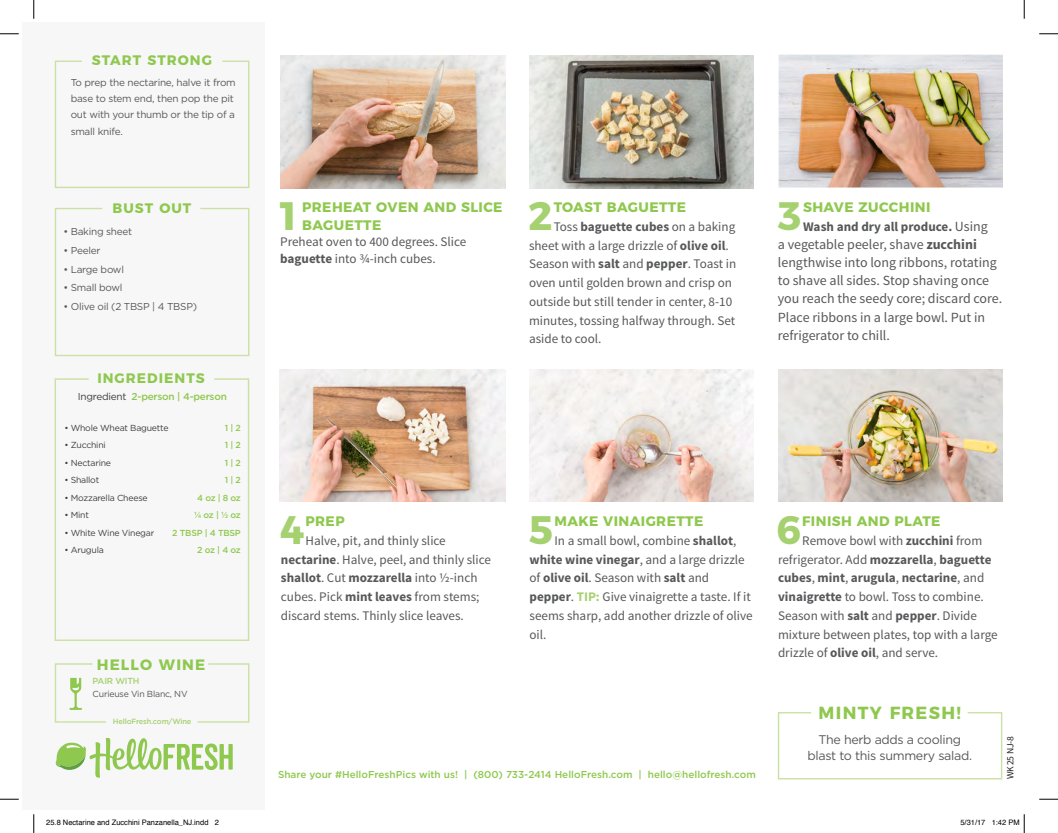
<style>
.page{position:relative;width:1058px;height:833px;background:#fff}
.page>*{position:absolute;margin:0;border:0;box-sizing:border-box;transform-origin:0 0}
.t1{font:700 39.62px "Montserrat";color:#a6d170}
.t2{font:700 17.5px "Montserrat";letter-spacing:.075em;color:#8fc84e}
.t3{font:700 15px "Montserrat";letter-spacing:.075em;color:#8fc84e}
.t4{font:14px/18.1px "Source Sans Pro";color:#57585a}
.t5{font:700 13.75px/18.1px "Montserrat";letter-spacing:.03em;color:#8fc84e}
.t6{font:700 13.75px "Montserrat";letter-spacing:.075em;color:#8fc84e}
.t7{font:13.12px/18.8px "Source Sans Pro";color:#57585a}
.t8{font:700 13.12px "Source Sans Pro";color:#57585a}
.t9{font:12.5px/16.8px "Gotham";letter-spacing:-.025em;color:#57585a;text-align:center}
.t10{font:10px/16.2px "Gotham";letter-spacing:-.025em;color:#57585a}
.t11{font:500 10px "Gotham";color:#8fc84e}
.t12{font:500 10px "Gotham";letter-spacing:-.025em;color:#8fc84e}
.t13{font:9.62px "Source Sans Pro";color:#231f20}
.t14{font:8.75px "Gotham";letter-spacing:-.025em;color:#3e3e3f}
.t15{font:500 8.75px/17.5px "Gotham";letter-spacing:-.035em;color:#8fc84e;text-align:right}
.t16{font:8.75px "Gotham";letter-spacing:-.025em;color:#57585a}
.t17{font:500 8.75px "Gotham";letter-spacing:-.025em;color:#a6d170}
.t18{font:7.5px "Helvetica";color:#000}
.t19{font:500 7.5px "Gotham";letter-spacing:-.025em;color:#a6d170}
.s1{font-weight:400;color:#3e3e3f}
.s2{font-weight:700}
.s3{font-weight:400;font-size:14px}
.s4{font-weight:700;color:#a6d170}
</style>
<div class="page">
<div style="left:23px;top:23px;width:242px;height:787px;background:#f7f7f8"></div>
<img style="left:281px;top:55px;width:224px;height:133px">
<img style="left:529px;top:55px;width:225px;height:133px">
<img style="left:529px;top:369px;width:224px;height:133px">
<img style="left:280px;top:369px;width:225px;height:133px">
<img style="left:778px;top:55px;width:224px;height:132px">
<img style="left:778px;top:369px;width:224px;height:133px">
<svg style="left:54px;top:207px;width:196px;height:150px"></svg>
<svg style="left:54px;top:378px;width:196px;height:263px"></svg>
<svg style="left:54px;top:60px;width:196px;height:128px"></svg>
<svg style="left:54px;top:663px;width:53px;height:60px"></svg>
<svg style="left:197px;top:663px;width:53px;height:60px"></svg>
<svg style="left:56px;top:738px;width:177px;height:39px"></svg>
<svg style="left:777px;top:712px;width:226px;height:68px"></svg>
<svg style="left:0;top:33px;width:19px;height:2px"></svg>
<svg style="left:1039px;top:33px;width:19px;height:2px"></svg>
<svg style="left:0;top:798px;width:19px;height:2px"></svg>
<svg style="left:1039px;top:798px;width:19px;height:2px"></svg>
<svg style="left:33px;top:0;width:2px;height:19px"></svg>
<svg style="left:33px;top:814px;width:2px;height:19px"></svg>
<svg style="left:1023px;top:0;width:2px;height:19px"></svg>
<svg style="left:1023px;top:814px;width:2px;height:19px"></svg>
<p class="t6" style="left:92px;top:49px;width:122px">START STRONG</p>
<p class="t10" style="left:71px;top:74px;width:166px">To prep the nectarine, halve it from base to stem end, then pop the pit out with your thumb or the tip of a small knife.</p>
<p class="t5" style="left:112px;top:198px;width:80px">BUST OUT</p>
<p class="t10" style="left:63px;top:223px;width:70px">• Baking sheet</p>
<p class="t10" style="left:63px;top:242px;width:39px">• Peeler</p>
<p class="t10" style="left:63px;top:261px;width:62px">• Large bowl</p>
<p class="t10" style="left:63px;top:279px;width:61px">• Small bowl</p>
<p class="t10" style="left:63px;top:298px;width:135px">• Olive oil (2 TBSP | 4 TBSP)</p>
<p class="t6" style="left:97px;top:366px;width:109px">INGREDIENTS</p>
<p class="t12" style="left:78px;top:390px;width:151px"><span class="s1">Ingredient</span> 2-person | 4-person</p>
<p class="t15" style="left:172px;top:419px;width:70px">1 | 2<br>1 | 2<br>1 | 2<br>1 | 2<br>4 oz | 8 oz<br>¼ oz | ½ oz<br>2 TBSP | 4 TBSP<br>2 oz | 4 oz</p>
<p class="t14" style="left:64px;top:422px;width:106px">• Whole Wheat Baguette</p>
<p class="t14" style="left:64px;top:439px;width:43px">• Zucchini</p>
<p class="t14" style="left:64px;top:457px;width:48px">• Nectarine</p>
<p class="t14" style="left:64px;top:474px;width:36px">• Shallot</p>
<p class="t14" style="left:64px;top:492px;width:85px">• Mozzarella Cheese</p>
<p class="t14" style="left:64px;top:509px;width:26px">• Mint</p>
<p class="t14" style="left:64px;top:527px;width:91px">• White Wine Vinegar</p>
<p class="t14" style="left:64px;top:544px;width:41px">• Arugula</p>
<p class="t3" style="left:97px;top:652px;width:110px">HELLO WINE</p>
<p class="t17" style="left:93px;top:675px;width:48px">PAIR WITH</p>
<p class="t19" style="left:113px;top:716px;width:80px">HelloFresh.com/Wine</p>
<p class="t16" style="left:93px;top:688px;width:96px">Curieuse Vin Blanc, NV</p>
<h1 class="t1" style="left:276px;top:183px;width:26px">1</h1>
<p class="t5" style="left:302px;top:197px;width:202px">PREHEAT OVEN AND SLICE<br>BAGUETTE</p>
<p class="t7" style="left:280px;top:234px;width:188px;line-height:16.2px">Preheat oven to 400 degrees. Slice <span class="s2">baguette</span> into ¾-inch cubes.</p>
<h1 class="t1" style="left:528px;top:183px;width:26px">2</h1>
<p class="t5" style="left:553px;top:197px;width:134px">TOAST BAGUETTE</p>
<p class="t7" style="left:529px;top:217px;width:209px;text-indent:25px">Toss <span class="s2">baguette cubes</span> on a baking sheet with a large drizzle of <span class="s2">olive oil</span>.<br>Season with <span class="s2">salt</span> and <span class="s2">pepper</span>. Toast in oven until golden brown and crisp on outside but still tender in center, 8-10 minutes, tossing halfway through. Set aside to cool.</p>
<h1 class="t1" style="left:777px;top:183px;width:24px">3</h1>
<p class="t5" style="left:803px;top:197px;width:129px">SHAVE ZUCCHINI</p>
<p class="t8" style="left:803px;top:218px;width:186px">Wash and dry all produce. <span class="s3">Using</span></p>
<p class="t4" style="left:777px;top:235px;width:226px">a vegetable peeler, shave <span class="s2">zucchini </span>lengthwise into long ribbons, rotating to shave all sides. Stop shaving once you reach the seedy core; discard core.<br>Place ribbons in a large bowl. Put in refrigerator to chill.</p>
<h1 class="t1" style="left:280px;top:497px;width:26px">4</h1>
<p class="t5" style="left:305px;top:511px;width:41px">PREP</p>
<p class="t7" style="left:281px;top:531px;width:212px;text-indent:25px">Halve, pit, and thinly slice <span class="s2">nectarine</span>. Halve, peel, and thinly slice <span class="s2">shallot</span>. Cut <span class="s2">mozzarella</span> into ½-inch cubes. Pick <span class="s2">mint leaves</span> from stems; discard stems. Thinly slice leaves.</p>
<h1 class="t1" style="left:529px;top:497px;width:26px">5</h1>
<p class="t5" style="left:554px;top:511px;width:150px">MAKE VINAIGRETTE</p>
<p class="t7" style="left:529px;top:531px;width:225px;text-indent:25px">In a small bowl, combine <span class="s2">shallot</span>, <span class="s2">white wine vinegar</span>, and a large drizzle of <span class="s2">olive oil</span>. Season with <span class="s2">salt</span> and <span class="s2">pepper</span>. <span class="s4">TIP:</span> Give vinaigrette a taste. If it seems sharp, add another drizzle of olive oil.</p>
<h1 class="t1" style="left:776px;top:497px;width:26px">6</h1>
<p class="t5" style="left:802px;top:511px;width:140px">FINISH AND PLATE</p>
<p class="t7" style="left:778px;top:531px;width:221px;text-indent:24px">Remove bowl with <span class="s2">zucchini</span> from refrigerator. Add <span class="s2">mozzarella</span>, <span class="s2">baguette cubes</span>, <span class="s2">mint</span>, <span class="s2">arugula</span>, <span class="s2">nectarine</span>, and <span class="s2">vinaigrette</span> to bowl. Toss to combine.<br>Season with <span class="s2">salt</span> and <span class="s2">pepper</span>. Divide mixture between plates, top with a large drizzle of <span class="s2">olive oil</span>, and serve.</p>
<h2 class="t2" style="left:818px;top:698px;width:144px">MINTY FRESH!</h2>
<p class="t11" style="left:278px;top:767px;width:479px">Share your #HelloFreshPics with us! | (800) 733-2414 HelloFresh.com | hello@hellofresh.com</p>
<p class="t9" style="left:807px;top:730px;width:166px">The herb adds a cooling blast to this summery salad.</p>
<p class="t13" style="left:1004px;top:779px;width:44px;rotate:-90deg">WK 25 NJ-8</p>
<p class="t18" style="left:46px;top:817px;width:174px">25.8 Nectarine and Zucchini Panzanella_NJ.indd 2</p>
<p class="t18" style="left:960px;top:817px;width:61px">5/31/17 1:42 PM</p>
</div>
